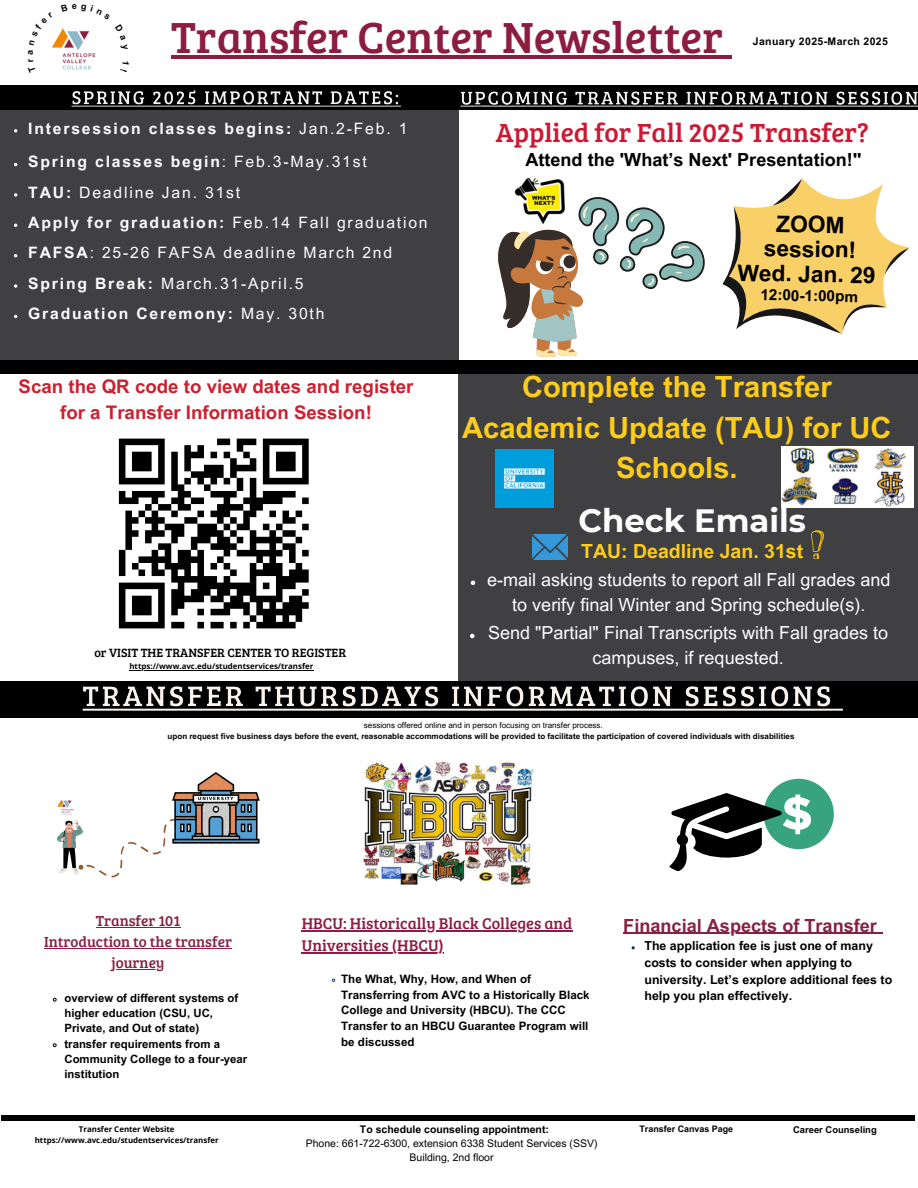
<style>
.page{position:relative;width:918px;height:1188px;background:#fff}
.page>*{position:absolute;margin:0;border:0;box-sizing:border-box;transform-origin:0 0}
.t1{font:45px "Bree Serif";color:#8c1c40}
.t2{font:700 32.25px "Montserrat";color:#fefefe}
.t3{font:700 29.25px/40.5px "Arial MT Pro";color:#fecd1a;text-align:center}
.t4{font:27.15px "Bree Serif";color:#cd1833}
.t5{font:700 22.8px/24.8px "Arial MT Pro";color:#000;text-align:center}
.t6{font:700 19.5px "Arial MT Pro";color:#fecd1a}
.t7{font:700 18.75px/25.8px "Arial MT Pro";color:#ce1f2f;text-align:center}
.t8{font:700 18.15px "Arial MT Pro";color:#000}
.t9{font:700 18.15px "Arial MT Pro";color:#862241}
.t10{font:18px/24.8px "Arial MT Pro";color:#fefefe;text-align:center}
.t11{font:16.05px "Bree Serif";color:#8c1c40}
.t12{font:15.75px "Arial MT Pro";letter-spacing:.115em;color:#fefefe}
.t13{font:700 15.75px "Arial MT Pro";letter-spacing:.115em;color:#fefefe}
.t14{font:700 15.3px "Arial MT Pro";color:#000}
.t15{font:15.15px "Bree Serif";color:#862241}
.t16{font:700 12.45px/16.5px "Arial MT Pro";color:#000}
.t17{font:12.45px "Bree Serif";color:#000}
.t18{font:700 11.55px/15.9px "Arial MT Pro";color:#000}
.t19{font:700 11.4px/15.1px "Arial MT Pro";color:#000}
.t20{font:10.5px/14px "Arial MT Pro";color:#000;text-align:center}
.t21{font:700 10.5px "Arial MT Pro";color:#000}
.t22{font:700 10.5px "Arial MT Pro";letter-spacing:.035em;color:#000}
.t23{font:700 9.45px "Arial MT Pro";color:#000}
.t24{font:700 9px "Arial MT Pro";color:#000}
.t25{font:700 8.1px "Arial MT Pro";color:#000}
.t26{font:8.1px "Arial MT Pro";color:#000}
.t27{font:700 7.95px "Open Sans";color:#000}
.s1{font-weight:400}
.s2{font-weight:700}
</style>
<div class="page">
<img style="left:53px;top:31px;width:42px;height:39px">
<div style="left:458px;top:373px;width:460px;height:314px;background:#404042"></div>
<div style="left:0;top:108px;width:459px;height:262px;background:#404042"></div>
<div style="left:2px;top:1115px;width:913px;height:6px;background:#000"></div>
<svg style="left:57px;top:799px;width:179px;height:79px"></svg>
<img style="left:172px;top:772px;width:88px;height:71px">
<div style="left:0;top:681px;width:918px;height:36px;background:#000"></div>
<div style="left:0;top:360px;width:918px;height:13px;background:#000"></div>
<div style="left:0;top:86px;width:918px;height:24px;background:#000"></div>
<svg style="left:669px;top:779px;width:165px;height:92px"></svg>
<img style="left:363px;top:761px;width:171px;height:124px">
<svg style="left:118px;top:438px;width:191px;height:191px"></svg>
<img style="left:532px;top:535px;width:35px;height:24px">
<svg style="left:811px;top:530px;width:13px;height:29px"></svg>
<img style="left:496px;top:450px;width:57px;height:57px">
<img style="left:781px;top:447px;width:132px;height:61px">
<svg style="left:498px;top:178px;width:412px;height:179px"></svg>
<hr style="left:96px;top:927px;width:84px;height:1px;background:#862241">
<hr style="left:44px;top:948px;width:188px;height:1px;background:#862241">
<hr style="left:111px;top:969px;width:54px;height:1px;background:#862241">
<svg style="left:52px;top:997px;width:5px;height:5px"></svg>
<svg style="left:52px;top:1043px;width:5px;height:5px"></svg>
<hr style="left:171px;top:56px;width:552px;height:3px;background:#8c1c40">
<svg style="left:723px;top:56px;width:9px;height:3px"></svg>
<img style="left:68px;top:85px;width:334px;height:22px">
<hr style="left:302px;top:930px;width:41px;height:1px;background:#8c1c40">
<hr style="left:343px;top:930px;width:229px;height:1px;background:#8c1c40">
<hr style="left:302px;top:953px;width:142px;height:1px;background:#8c1c40">
<svg style="left:332px;top:978px;width:3px;height:4px"></svg>
<img style="left:82px;top:686px;width:761px;height:25px">
<svg style="left:14px;top:193px;width:3px;height:4px"></svg>
<svg style="left:14px;top:284px;width:3px;height:4px"></svg>
<img style="left:458px;top:85px;width:460px;height:22px">
<hr style="left:623px;top:933px;width:254px;height:1px;background:#862241">
<hr style="left:129px;top:670px;width:185px;height:1px;background:#000">
<svg style="left:470px;top:634px;width:5px;height:4px"></svg>
<svg style="left:471px;top:581px;width:4px;height:4px"></svg>
<svg style="left:61px;top:28px;width:34px;height:22px"></svg>
<p class="t1" style="left:171px;top:5px;width:554px">Transfer Center Newsletter</p>
<p class="t22" style="left:753px;top:37px;width:137px">January 2025-March 2025</p>
<p class="t13" style="left:28px;top:122px;width:381px">Intersession classes begins: <span class="s1">Jan.2-Feb. 1</span></p>
<p class="t13" style="left:28px;top:156px;width:340px">Spring classes begin<span class="s1">: Feb.3-May.31st</span></p>
<p class="t12" style="left:28px;top:186px;width:213px"><span class="s2">TAU:</span> Deadline Jan. 31st</p>
<p class="t12" style="left:28px;top:217px;width:401px"><span class="s2">Apply for graduation:</span> Feb.14 Fall graduation</p>
<h6 class="t12" style="left:28px;top:247px;width:365px"><span class="s2">FAFSA</span>: 25-26 FAFSA deadline March 2nd</h6>
<p class="t12" style="left:28px;top:277px;width:277px"><span class="s2">Spring Break:</span> March.31-April.5</p>
<p class="t13" style="left:28px;top:308px;width:298px">Graduation Ceremony: <span class="s1">May. 30th</span></p>
<p class="t7" style="left:19px;top:376px;width:396px">Scan the QR code to view dates and register for a Transfer Information Session!</p>
<p class="t17" style="left:94px;top:643px;width:253px">or VISIT THE TRANSFER CENTER TO REGISTER</p>
<p class="t27" style="left:129px;top:661px;width:185px">https://www.avc.edu/studentservices/transfer</p>
<p class="t4" style="left:496px;top:113px;width:374px">Applied for Fall 2025 Transfer?</p>
<p class="t8" style="left:525px;top:153px;width:338px">Attend the 'What’s Next' Presentation!"</p>
<p class="t5" style="left:739px;top:214px;width:140px;rotate:1deg">ZOOM session!<br>Wed. Jan. 29</p>
<p class="t14" style="left:761px;top:289px;width:99px;rotate:1deg">12:00-1:00pm</p>
<p class="t3" style="left:462px;top:371px;width:431px">Complete the Transfer<br>Academic Update (TAU) for UC<br>Schools.</p>
<p class="t2" style="left:578px;top:501px;width:229px">Check Emails</p>
<p class="t6" style="left:581px;top:543px;width:224px">TAU: Deadline Jan. 31st</p>
<p class="t10" style="left:487px;top:570px;width:405px">e-mail asking students to report all Fall grades and to verify final Winter and Spring schedule(s).</p>
<p class="t10" style="left:488px;top:623px;width:401px">Send "Partial" Final Transcripts with Fall grades to campuses, if requested.</p>
<p class="t26" style="left:364px;top:722px;width:241px">sessions offered online and in person focusing on transfer process.</p>
<p class="t25" style="left:168px;top:733px;width:628px">upon request five business days before the event, reasonable accommodations will be provided to facilitate the participation of covered individuals with disabilities</p>
<h1 class="t15" style="left:96px;top:910px;width:86px">Transfer 101</h1>
<p class="t15" style="left:44px;top:931px;width:189px">Introduction to the transfer</p>
<p class="t15" style="left:111px;top:952px;width:55px">journey</p>
<p class="t19" style="left:64px;top:992px;width:175px">overview of different systems of</p>
<p class="t19" style="left:64px;top:1007px;width:157px">higher education (CSU, UC,<br>Private, and Out of state) transfer requirements from a</p>
<p class="t19" style="left:64px;top:1053px;width:184px">Community College to a four-year institution</p>
<p class="t27" style="left:79px;top:1124px;width:97px">Transfer Center Website</p>
<p class="t27" style="left:35px;top:1134px;width:185px">https://www.avc.edu/studentservices/transfer</p>
<p class="t11" style="left:302px;top:912px;width:272px">HBCU: Historically Black Colleges and</p>
<p class="t11" style="left:302px;top:934px;width:144px">Universities (HBCU)</p>
<p class="t18" style="left:341px;top:972px;width:250px">The What, Why, How, and When of<br>Transferring from AVC to a Historically Black</p>
<p class="t18" style="left:341px;top:1004px;width:249px">College and University (HBCU). The CCC<br>Transfer to an HBCU Guarantee Program will be discussed</p>
<p class="t9" style="left:623px;top:919px;width:255px">Financial Aspects of Transfer</p>
<p class="t16" style="left:644px;top:939px;width:249px">The application fee is just one of many costs to consider when applying to university. Let’s explore additional fees to help you plan effectively.</p>
<h4 class="t21" style="left:360px;top:1126px;width:191px">To schedule counseling appointment:</h4>
<p class="t24" style="left:639px;top:1126px;width:95px">Transfer Canvas Page</p>
<p class="t20" style="left:306px;top:1138px;width:293px">Phone: 661-722-6300, extension 6338 Student Services (SSV)<br>Building, 2nd floor</p>
<p class="t23" style="left:793px;top:1126px;width:85px">Career Counseling</p>
</div>
